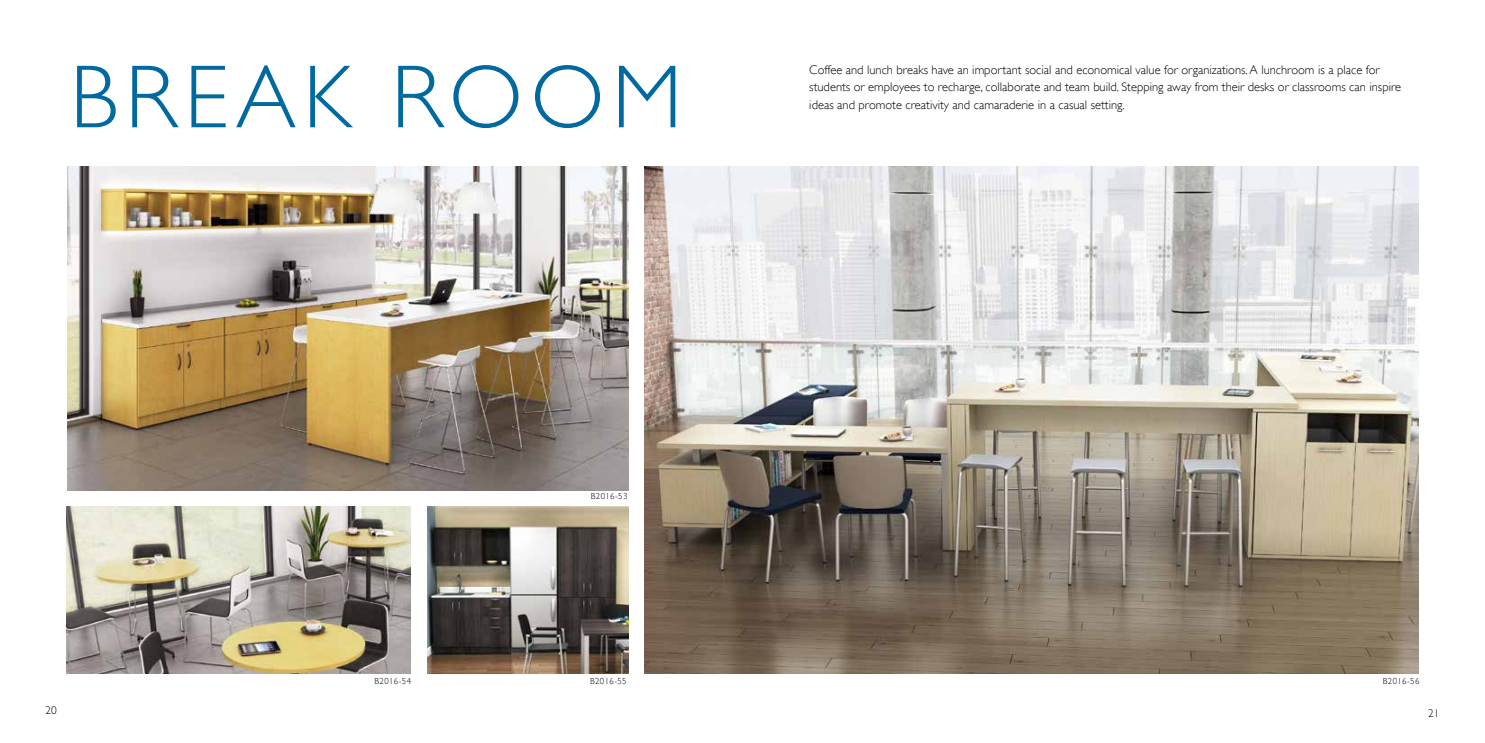
<style>
.page{position:relative;width:1485px;height:743px;background:#fff}
.page>*{position:absolute;margin:0;border:0;box-sizing:border-box;transform-origin:0 0}
.t1{font:300 90px "Gill Sans";letter-spacing:.085em;color:#006aa0}
.t2{font:300 12.5px/17.5px "Gill Sans";color:#000}
.t3{font:300 11.25px "Gill Sans";color:#000}
.t4{font:300 8.75px "Gill Sans";letter-spacing:.05em;color:#000}
</style>
<div class="page">
<img style="left:67px;top:166px;width:561px;height:324px">
<img style="left:66px;top:506px;width:345px;height:167px">
<img style="left:427px;top:506px;width:201px;height:167px">
<img style="left:644px;top:166px;width:775px;height:507px">
<h1 class="t1" style="left:70px;top:45px;width:614px">BREAK ROOM</h1>
<p class="t2" style="left:809px;top:61px;width:593px">Coffee and lunch breaks have an important social and economical value for organizations. A lunchroom is a place for students or employees to recharge, collaborate and team build. Stepping away from their desks or classrooms can inspire ideas and promote creativity and camaraderie in a casual setting.</p>
<p class="t4" style="left:591px;top:491px;width:38px">B2016-53</p>
<p class="t4" style="left:374px;top:675px;width:38px">B2016-54</p>
<p class="t4" style="left:590px;top:675px;width:38px">B2016-55</p>
<p class="t4" style="left:1383px;top:675px;width:38px">B2016-56</p>
<p class="t3" style="left:45px;top:704px;width:13px">20</p>
<p class="t3" style="left:1428px;top:706px;width:13px">21</p>
</div>
